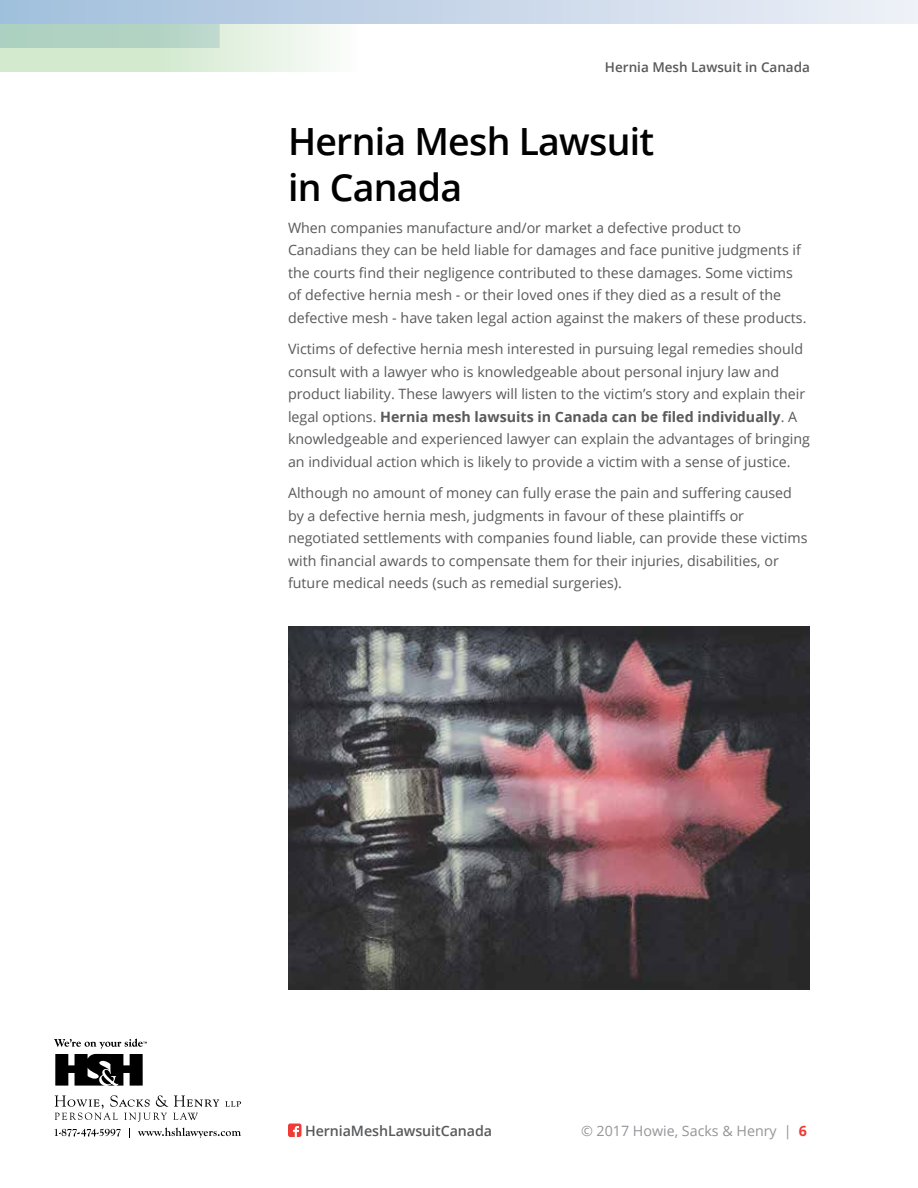
<style>
.page{position:relative;width:918px;height:1188px;background:#fff}
.page>*{position:absolute;margin:0;border:0;box-sizing:border-box;transform-origin:0 0}
.t1{font:600 37.5px/46.5px "Open Sans";letter-spacing:-.02em;color:#000}
.t2{font:14.25px/22.5px "Open Sans";color:#58595b}
.t3{font:14.25px "Open Sans";color:#939598}
.t4{font:600 14.25px "Open Sans";letter-spacing:-.005em;color:#58595b}
.t5{font:600 13.5px "Open Sans";color:#58595b}
.s1{font-weight:700}
.s2{font-weight:700;color:#ef3b36}
</style>
<div class="page">
<svg style="left:54px;top:1039px;width:93px;height:47px"></svg>
<svg style="left:225px;top:1101px;width:16px;height:6px"></svg>
<svg style="left:55px;top:1095px;width:164px;height:27px"></svg>
<svg style="left:55px;top:1129px;width:66px;height:8px"></svg>
<svg style="left:138px;top:1128px;width:103px;height:10px"></svg>
<svg style="left:288px;top:1124px;width:14px;height:13px"></svg>
<img style="left:288px;top:626px;width:522px;height:363px">
<svg style="left:0;top:0;width:918px;height:24px;background:#c7d6e8"></svg>
<svg style="left:0;top:24px;width:327px;height:48px;background:#d0e5d4"></svg>
<p class="t5" style="left:605px;top:58px;width:207px">Hernia Mesh Lawsuit in Canada</p>
<h1 class="t1" style="left:288px;top:117px;width:368px">Hernia Mesh Lawsuit in Canada</h1>
<p class="t2" style="left:288px;top:216px;width:518px">When companies manufacture and/or market a defective product to Canadians they can be held liable for damages and face punitive judgments if the courts find their negligence contributed to these damages. Some victims of defective hernia mesh - or their loved ones if they died as a result of the defective mesh - have taken legal action against the makers of these products.</p>
<p class="t2" style="left:288px;top:337px;width:524px">Victims of defective hernia mesh interested in pursuing legal remedies should consult with a lawyer who is knowledgeable about personal injury law and product liability. These lawyers will listen to the victim’s story and explain their legal options. <span class="s1">Hernia mesh lawsuits in Canada can be filed individually</span>. A knowledgeable and experienced lawyer can explain the advantages of bringing an individual action which is likely to provide a victim with a sense of justice.</p>
<p class="t2" style="left:288px;top:481px;width:521px">Although no amount of money can fully erase the pain and suffering caused by a defective hernia mesh, judgments in favour of these plaintiffs or negotiated settlements with companies found liable, can provide these victims with financial awards to compensate them for their injuries, disabilities, or future medical needs (such as remedial surgeries).</p>
<p class="t4" style="left:305px;top:1121px;width:189px">HerniaMeshLawsuitCanada</p>
<p class="t3" style="left:581px;top:1121px;width:227px">© 2017 Howie, Sacks &amp; Henry | <span class="s2">6</span></p>
</div>
